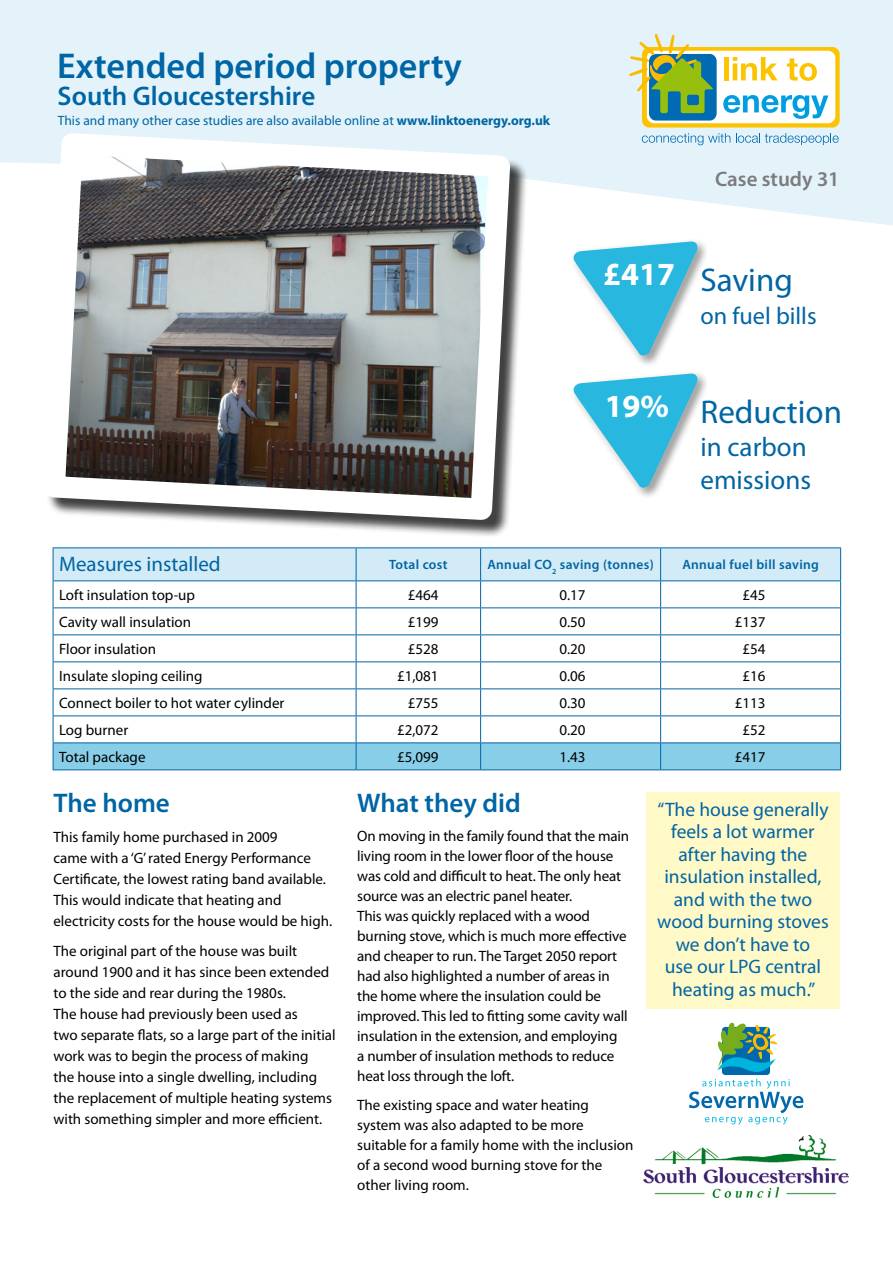
<style>
.page{position:relative;width:893px;height:1263px;background:#fff}
.page>*{position:absolute;margin:0;border:0;box-sizing:border-box;transform-origin:0 0}
.t1{font:600 36px "Myriad Pro";color:#0065a4}
.t2{font:33px "Myriad Pro";color:#0065a4}
.t3{font:700 32.4px "Myriad Pro";color:#fff}
.t4{font:600 27px "Myriad Pro";color:#0065a4}
.t5{font:27px/33px "Myriad Pro";color:#0065a4}
.t6{font:24.3px "Myriad Pro";color:#0065a4}
.t7{font:21px "Myriad Pro";color:#0065a4}
.t8{font:600 21px "Myriad Pro";color:#7b7c7e}
.t9{font:19.5px/22.5px "Myriad Pro";color:#0065a4;text-align:center}
.t10{font:15px/20px "Myriad Pro";color:#000}
.t11{font:13.5px "Myriad Pro";color:#0065a4}
.t12{font:600 13.5px "Myriad Pro";letter-spacing:.025em;color:#0065a4}
.s1{font-weight:700}
</style>
<div class="page">
<div style="left:0;top:0;width:893px;height:226px;background:#e4f3f9"></div>
<hr style="left:53px;top:547px;width:303px;height:1px;background:#0065a4">
<hr style="left:356px;top:547px;width:125px;height:1px;background:#0065a4">
<hr style="left:481px;top:547px;width:180px;height:1px;background:#0065a4">
<hr style="left:661px;top:547px;width:180px;height:1px;background:#0065a4">
<svg style="left:53px;top:548px;width:788px;height:221px"></svg>
<hr style="left:53px;top:769px;width:303px;height:1px;background:#0065a4">
<hr style="left:356px;top:769px;width:125px;height:1px;background:#0065a4">
<hr style="left:481px;top:769px;width:180px;height:1px;background:#0065a4">
<hr style="left:661px;top:769px;width:180px;height:1px;background:#0065a4">
<div style="left:46px;top:136px;width:482px;height:402px;background:#000;opacity:.75"></div>
<img style="left:32px;top:121px;width:490px;height:411px">
<svg style="left:535px;top:186px;width:177px;height:311px"></svg>
<div style="left:646px;top:792px;width:193px;height:216px;background:#fff9c7"></div>
<img style="left:643px;top:1136px;width:205px;height:61px">
<div style="left:722px;top:1027px;width:48px;height:48px;background:#0068ab;border-radius:3px"></div>
<svg style="left:689px;top:1079px;width:114px;height:45px"></svg>
<svg style="left:717px;top:1023px;width:60px;height:49px"></svg>
<svg style="left:642px;top:47px;width:198px;height:81px;fill:#fcc400"></svg>
<div style="left:647px;top:51px;width:188px;height:72px;background:#fff;border-radius:7px"></div>
<div style="left:649px;top:54px;width:68px;height:67px;background:#006ab3;border-radius:7px"></div>
<svg style="left:629px;top:34px;width:84px;height:79px"></svg>
<svg style="left:642px;top:133px;width:88px;height:12px"></svg>
<svg style="left:736px;top:133px;width:103px;height:12px"></svg>
<div style="left:724px;top:57px;width:5px;height:23px;background:#fcc400"></div>
<svg style="left:733px;top:57px;width:45px;height:23px"></svg>
<svg style="left:787px;top:58px;width:30px;height:23px"></svg>
<svg style="left:723px;top:95px;width:105px;height:24px"></svg>
<h1 class="t1" style="left:57px;top:46px;width:406px">Extended period property</h1>
<h3 class="t4" style="left:58px;top:81px;width:259px">South Gloucestershire</h3>
<p class="t11" style="left:58px;top:113px;width:494px">This and many other case studies are also available online at <span class="s1">www.linktoenergy.org.uk</span></p>
<h3 class="t8" style="left:715px;top:167px;width:126px">Case study 31</h3>
<h3 class="t3" style="left:603px;top:256px;width:73px">£417</h3>
<h2 class="t2" style="left:700px;top:262px;width:94px">Saving</h2>
<h3 class="t6" style="left:700px;top:302px;width:118px">on fuel bills</h3>
<h3 class="t3" style="left:605px;top:388px;width:66px">19%</h3>
<h2 class="t2" style="left:700px;top:394px;width:143px">Reduction</h2>
<h3 class="t5" style="left:700px;top:431px;width:112px">in carbon emissions</h3>
<h3 class="t7" style="left:59px;top:553px;width:163px">Measures installed</h3>
<p class="t12" style="left:389px;top:557px;width:60px">Total cost</p>
<p class="t12" style="left:487px;top:557px;width:168px">Annual CO<sub>2</sub> saving (tonnes)</p>
<p class="t12" style="left:682px;top:557px;width:138px">Annual fuel bill saving</p>
<p class="t10" style="left:59px;top:585px;width:138px">Loft insulation top-up</p>
<p class="t10" style="left:408px;top:585px;width:32px">£464</p>
<p class="t10" style="left:559px;top:585px;width:28px">0.17</p>
<p class="t10" style="left:742px;top:585px;width:25px">£45</p>
<p class="t10" style="left:59px;top:612px;width:134px">Cavity wall insulation</p>
<p class="t10" style="left:408px;top:612px;width:32px">£199</p>
<p class="t10" style="left:559px;top:612px;width:28px">0.50</p>
<p class="t10" style="left:735px;top:612px;width:32px">£137</p>
<p class="t10" style="left:59px;top:639px;width:98px">Floor insulation</p>
<p class="t10" style="left:408px;top:639px;width:32px">£528</p>
<p class="t10" style="left:559px;top:639px;width:28px">0.20</p>
<p class="t10" style="left:742px;top:639px;width:25px">£54</p>
<p class="t10" style="left:59px;top:666px;width:145px">Insulate sloping ceiling</p>
<p class="t10" style="left:397px;top:666px;width:43px">£1,081</p>
<p class="t10" style="left:559px;top:666px;width:28px">0.06</p>
<p class="t10" style="left:742px;top:666px;width:25px">£16</p>
<p class="t10" style="left:59px;top:693px;width:227px">Connect boiler to hot water cylinder</p>
<p class="t10" style="left:408px;top:693px;width:32px">£755</p>
<p class="t10" style="left:559px;top:693px;width:28px">0.30</p>
<p class="t10" style="left:735px;top:693px;width:32px">£113</p>
<p class="t10" style="left:59px;top:720px;width:71px">Log burner</p>
<p class="t10" style="left:397px;top:720px;width:43px">£2,072</p>
<p class="t10" style="left:559px;top:720px;width:28px">0.20</p>
<p class="t10" style="left:742px;top:720px;width:25px">£52</p>
<p class="t10" style="left:59px;top:747px;width:88px">Total package</p>
<p class="t10" style="left:397px;top:747px;width:43px">£5,099</p>
<p class="t10" style="left:559px;top:747px;width:28px">1.43</p>
<p class="t10" style="left:735px;top:747px;width:32px">£417</p>
<h3 class="t4" style="left:357px;top:788px;width:165px">What they did</h3>
<p class="t10" style="left:357px;top:826px;width:274px">On moving in the family found that the main living room in the lower floor of the house was cold and difficult to heat. The only heat source was an electric panel heater.<br>This was quickly replaced with a wood burning stove, which is much more effective and cheaper to run. The Target 2050 report had also highlighted a number of areas in the home where the insulation could be improved. This led to fitting some cavity wall insulation in the extension, and employing<br>a number of insulation methods to reduce heat loss through the loft.</p>
<p class="t10" style="left:357px;top:1095px;width:278px">The existing space and water heating system was also adapted to be more suitable for a family home with the inclusion of a second wood burning stove for the other living room.</p>
<h3 class="t4" style="left:53px;top:788px;width:118px">The home</h3>
<p class="t10" style="left:53px;top:827px;width:280px;line-height:21px">This family home purchased in 2009<br>came with a ‘G’ rated Energy Performance Certificate, the lowest rating band available.<br>This would indicate that heating and electricity costs for the house would be high.</p>
<p class="t10" style="left:53px;top:941px;width:284px;line-height:21px">The original part of the house was built around 1900 and it has since been extended to the side and rear during the 1980s.<br>The house had previously been used as<br>two separate flats, so a large part of the initial work was to begin the process of making<br>the house into a single dwelling, including the replacement of multiple heating systems with something simpler and more efficient.</p>
<h3 class="t9" style="left:657px;top:798px;width:173px">“The house generally feels a lot warmer after having the insulation installed, and with the two wood burning stoves we don’t have to<br>use our LPG central heating as much.”</h3>
</div>
